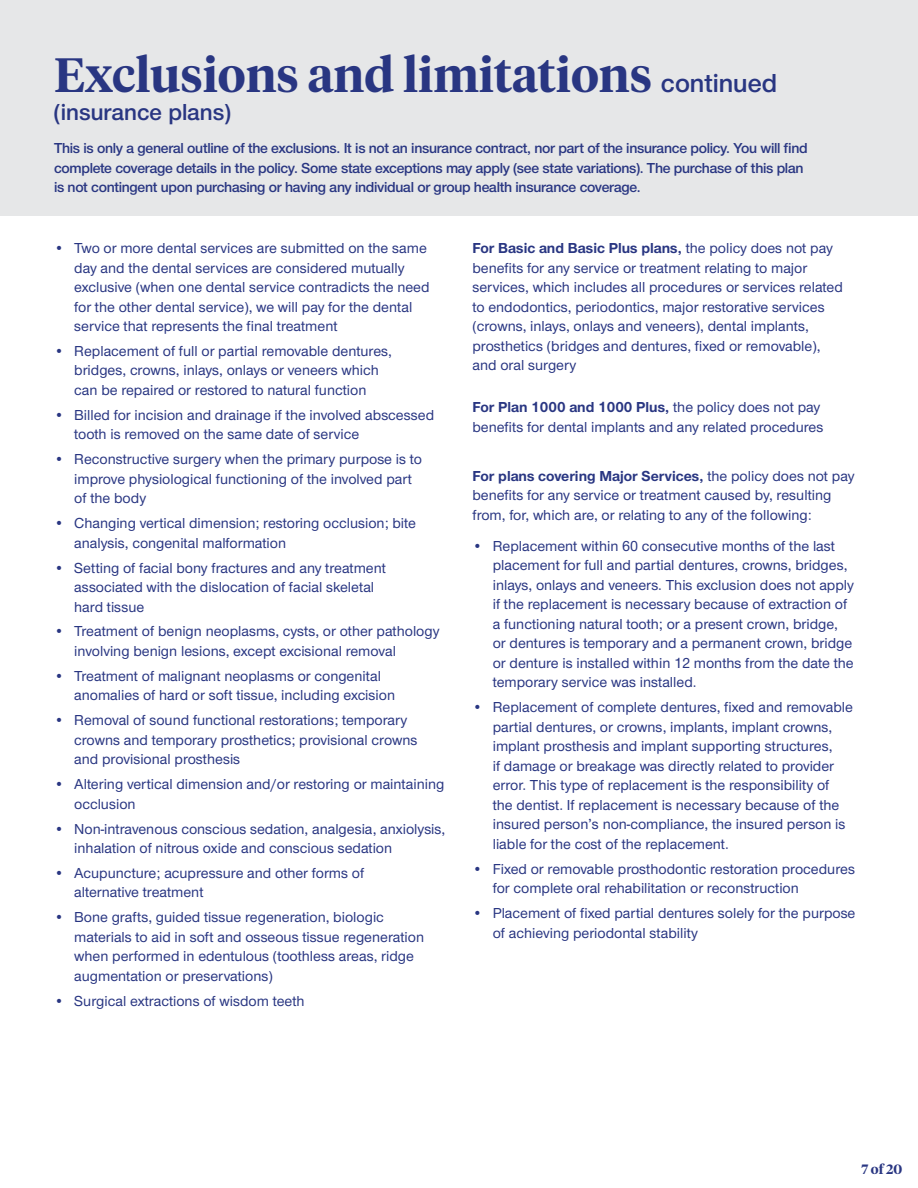
<style>
.page{position:relative;width:918px;height:1188px;background:#fff}
.page>*{position:absolute;margin:0;border:0;box-sizing:border-box;transform-origin:0 0}
.t1{font:600 48px "UHC Serif Headline";color:#293682}
.t2{font:600 24px "UHC Sans";color:#293682}
.t3{font:500 15px/19.5px "UHC Sans";color:#293682}
.t4{font:600 15px/19.5px "UHC Sans";letter-spacing:-.02em;color:#293682}
.t5{font:600 13.5px "UHC Serif Headline";color:#293682}
.s1{font-family:"UHC Sans";font-size:27px}
.s2{font-weight:700}
</style>
<div class="page">
<div style="left:0;top:0;width:918px;height:216px;background:#e6e7e8"></div>
<h1 class="t1" style="left:54px;top:42px;width:725px">Exclusions and limitations <span class="s1">continued</span></h1>
<h2 class="t2" style="left:54px;top:97px;width:178px">(insurance plans)</h2>
<p class="t4" style="left:54px;top:138px;width:755px">This is only a general outline of the exclusions. It is not an insurance contract, nor part of the insurance policy. You will find complete coverage details in the policy. Some state exceptions may apply (see state variations). The purchase of this plan is not contingent upon purchasing or having any individual or group health insurance coverage.</p>
<p class="t3" style="left:74px;top:238px;width:357px;text-indent:-20px">• Two or more dental services are submitted on the same day and the dental services are considered mutually exclusive (when one dental service contradicts the need for the other dental service), we will pay for the dental service that represents the final treatment</p>
<p class="t3" style="left:54px;top:341px;width:340px;text-align:center">• Replacement of full or partial removable dentures, bridges, crowns, inlays, onlays or veneers which<br>can be repaired or restored to natural function</p>
<p class="t3" style="left:74px;top:404px;width:361px;text-indent:-20px">• Billed for incision and drainage if the involved abscessed tooth is removed on the same date of service</p>
<p class="t3" style="left:74px;top:449px;width:349px;text-indent:-20px">• Reconstructive surgery when the primary purpose is to improve physiological functioning of the involved part of the body</p>
<p class="t3" style="left:74px;top:513px;width:343px;text-indent:-20px">• Changing vertical dimension; restoring occlusion; bite analysis, congenital malformation</p>
<p class="t3" style="left:74px;top:557px;width:313px;text-indent:-20px">• Setting of facial bony fractures and any treatment associated with the dislocation of facial skeletal hard tissue</p>
<p class="t3" style="left:74px;top:621px;width:367px;text-indent:-20px">• Treatment of benign neoplasms, cysts, or other pathology involving benign lesions, except excisional removal</p>
<p class="t3" style="left:74px;top:665px;width:322px;text-indent:-20px">• Treatment of malignant neoplasms or congenital anomalies of hard or soft tissue, including excision</p>
<p class="t3" style="left:74px;top:710px;width:345px;text-indent:-20px">• Removal of sound functional restorations; temporary crowns and temporary prosthetics; provisional crowns and provisional prosthesis</p>
<p class="t3" style="left:74px;top:774px;width:372px;text-indent:-20px">• Altering vertical dimension and/or restoring or maintaining occlusion</p>
<p class="t3" style="left:74px;top:818px;width:373px;text-indent:-20px">• Non-intravenous conscious sedation, analgesia, anxiolysis, inhalation of nitrous oxide and conscious sedation</p>
<p class="t3" style="left:74px;top:863px;width:292px;text-indent:-20px">• Acupuncture; acupressure and other forms of alternative treatment</p>
<p class="t3" style="left:74px;top:907px;width:351px;text-indent:-20px">• Bone grafts, guided tissue regeneration, biologic materials to aid in soft and osseous tissue regeneration when performed in edentulous (toothless areas, ridge augmentation or preservations)</p>
<p class="t3" style="left:54px;top:990px;width:252px">• Surgical extractions of wisdom teeth</p>
<p class="t3" style="left:472px;top:238px;width:372px"><span class="s2">For Basic and Basic Plus plans,</span> the policy does not pay benefits for any service or treatment relating to major services, which includes all procedures or services related to endodontics, periodontics, major restorative services (crowns, inlays, onlays and veneers), dental implants, prosthetics (bridges and dentures, fixed or removable), and oral surgery</p>
<p class="t3" style="left:472px;top:397px;width:352px"><span class="s2">For Plan 1000 and 1000 Plus,</span> the policy does not pay benefits for dental implants and any related procedures</p>
<p class="t3" style="left:472px;top:465px;width:384px"><span class="s2">For plans covering Major Services,</span> the policy does not pay benefits for any service or treatment caused by, resulting from, for, which are, or relating to any of the following:</p>
<p class="t3" style="left:493px;top:536px;width:363px;text-indent:-20px">• Replacement within 60 consecutive months of the last placement for full and partial dentures, crowns, bridges, inlays, onlays and veneers. This exclusion does not apply if the replacement is necessary because of extraction of a functioning natural tooth; or a present crown, bridge, or dentures is temporary and a permanent crown, bridge or denture is installed within 12 months from the date the temporary service was installed.</p>
<p class="t3" style="left:493px;top:697px;width:362px;text-indent:-20px">• Replacement of complete dentures, fixed and removable partial dentures, or crowns, implants, implant crowns, implant prosthesis and implant supporting structures,<br>if damage or breakage was directly related to provider error. This type of replacement is the responsibility of the dentist. If replacement is necessary because of the insured person’s non-compliance, the insured person is liable for the cost of the replacement.</p>
<p class="t3" style="left:493px;top:858px;width:364px;text-indent:-20px">• Fixed or removable prosthodontic restoration procedures for complete oral rehabilitation or reconstruction</p>
<p class="t3" style="left:493px;top:903px;width:364px;text-indent:-20px">• Placement of fixed partial dentures solely for the purpose of achieving periodontal stability</p>
<p class="t5" style="left:862px;top:1160px;width:42px">7 of 20</p>
</div>
